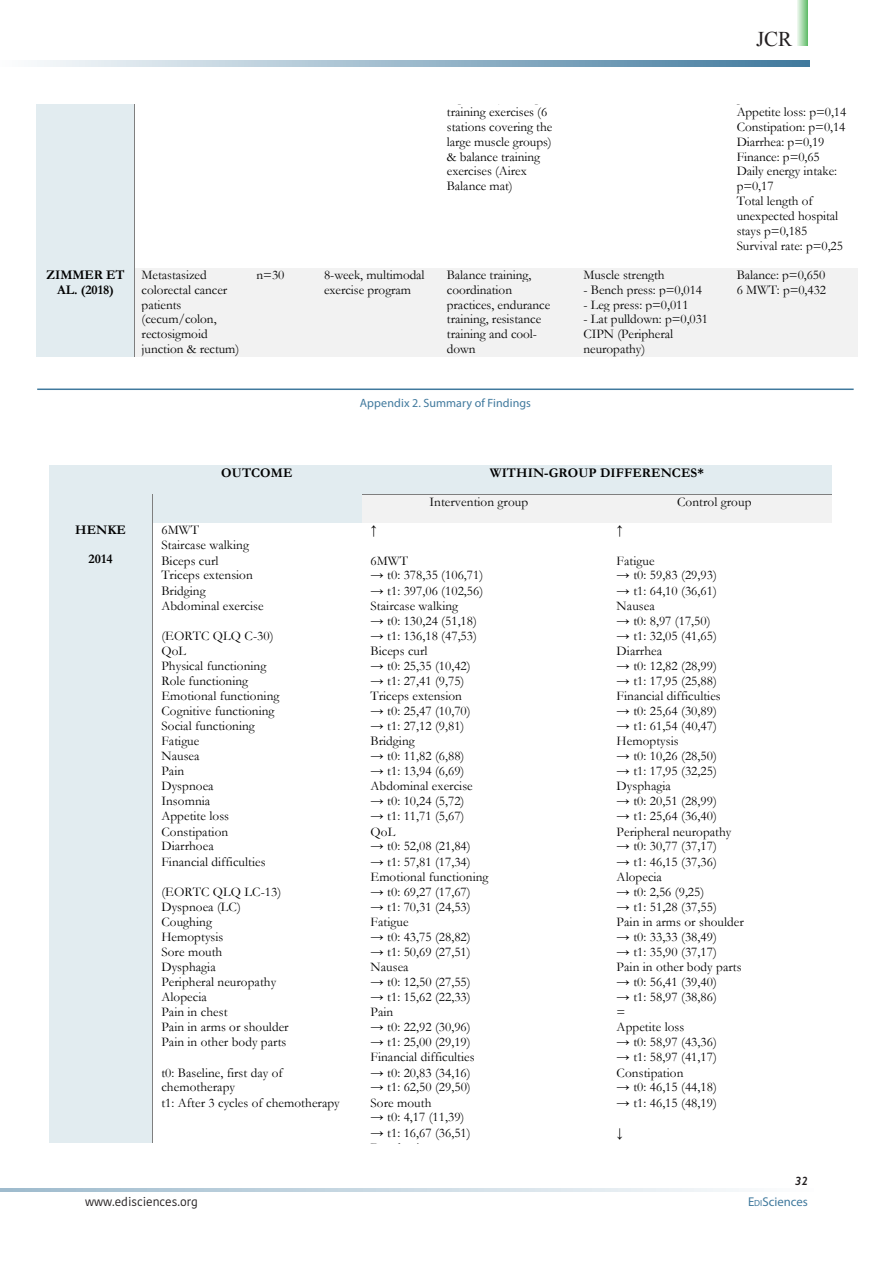
<style>
.page{position:relative;width:893px;height:1276px;background:#fff}
.page>*{position:absolute;margin:0;border:0;box-sizing:border-box;transform-origin:0 0}
.t1{font:21px "Times New Roman";color:#231f20}
.t2{font:13.2px/14.9px "Garamond";letter-spacing:.005em;color:#000}
.t3{font:700 13.2px/14.9px "Garamond";letter-spacing:.005em;color:#000;text-align:center}
.t4{font:12.75px "Myriad Pro";color:#40799d}
.didascalia_immagine{font:12px "Myriad Pro";letter-spacing:.005em;color:#40799d}
.t5{font:12px "Kohinoor Bangla";color:#231f20}
.t6{font:italic 600 12px "Gill Sans";color:#231f20}
.s1{font-size:8.85px}
</style>
<div class="page">
<hr style="left:37px;top:388px;width:817px;height:2px;background:#40799d">
<svg style="left:797px;top:0;width:11px;height:46px"></svg>
<svg style="left:37px;top:61px;width:772px;height:6px;background:#9ab8ca"></svg>
<hr style="left:0;top:1188px;width:813px;height:3px;background:#40799d">
<div style="left:37px;top:104px;width:97px;height:164px;background:#e2ecf0"></div>
<hr style="left:134px;top:104px;width:1px;height:164px;background:#7f7f7f">
<div style="left:37px;top:268px;width:97px;height:89px;background:#e2ecf0"></div>
<div style="left:134px;top:268px;width:116px;height:89px;background:#f2f2f2"></div>
<div style="left:250px;top:268px;width:67px;height:89px;background:#f2f2f2"></div>
<div style="left:317px;top:268px;width:123px;height:89px;background:#f2f2f2"></div>
<div style="left:440px;top:268px;width:128px;height:89px;background:#f2f2f2"></div>
<div style="left:568px;top:268px;width:154px;height:89px;background:#f2f2f2"></div>
<div style="left:722px;top:268px;width:135px;height:89px;background:#f2f2f2"></div>
<hr style="left:134px;top:268px;width:1px;height:89px;background:#7f7f7f">
<div style="left:49px;top:465px;width:103px;height:58px;background:#e2ecf0"></div>
<div style="left:152px;top:465px;width:210px;height:58px;background:#e2ecf0"></div>
<div style="left:362px;top:465px;width:470px;height:29px;background:#e2ecf0"></div>
<div style="left:362px;top:495px;width:234px;height:28px;background:#f2f2f2"></div>
<div style="left:596px;top:495px;width:236px;height:28px;background:#f2f2f2"></div>
<hr style="left:362px;top:494px;width:234px;height:1px;background:#7f7f7f">
<hr style="left:597px;top:494px;width:235px;height:1px;background:#7f7f7f">
<svg style="left:152px;top:494px;width:1px;height:29px"></svg>
<div style="left:49px;top:523px;width:103px;height:620px;background:#e2ecf0"></div>
<hr style="left:152px;top:523px;width:1px;height:620px;background:#7f7f7f">
<h1 class="t1" style="left:756px;top:25px;width:38px">JCR</h1>
<p class="t2" style="left:447px;top:105px;width:107px">training exercises (6 stations covering the large muscle groups) &amp; balance training exercises (Airex<br>Balance mat)</p>
<p class="t2" style="left:737px;top:104px;width:111px">Appetite loss: p=0,14<br>Constipation: p=0,14<br>Diarrhea: p=0,19<br>Finance: p=0,65<br>Daily energy intake: p=0,17<br>Total length of unexpected hospital stays p=0,185<br>Survival rate: p=0,25</p>
<p class="t3" style="left:46px;top:267px;width:80px">ZIMMER ET<br>AL. (2018)</p>
<p class="t2" style="left:142px;top:267px;width:99px">Metastasized colorectal cancer patients (cecum/colon, rectosigmoid junction &amp; rectum)</p>
<p class="t2" style="left:257px;top:267px;width:29px">n=30</p>
<p class="t2" style="left:324px;top:267px;width:102px">8-week, multimodal exercise program</p>
<p class="t2" style="left:447px;top:267px;width:105px">Balance training, coordination practices, endurance training, resistance training and cool&shy;down</p>
<p class="t2" style="left:584px;top:267px;width:83px">Muscle strength</p>
<p class="t2" style="left:584px;top:282px;width:120px">- Bench press: p=0,014</p>
<p class="t2" style="left:584px;top:297px;width:106px">- Leg press: p=0,011</p>
<p class="t2" style="left:584px;top:312px;width:126px">- Lat pulldown: p=0,031<br>CIPN (Peripheral neuropathy)</p>
<p class="didascalia_immagine" style="left:360px;top:395px;width:173px">Appendix 2. Summary of Findings</p>
<p class="t2" style="left:737px;top:267px;width:91px">Balance: p=0,650<br>6 MWT: p=0,432</p>
<p class="t3" style="left:221px;top:465px;width:73px">OUTCOME</p>
<p class="t3" style="left:490px;top:465px;width:216px">WITHIN-GROUP DIFFERENCES*</p>
<p class="t2" style="left:429px;top:494px;width:100px">Intervention group</p>
<p class="t2" style="left:677px;top:494px;width:76px">Control group</p>
<p class="t3" style="left:75px;top:516px;width:52px;line-height:28.5px">HENKE<br>2014</p>
<p class="t2" style="left:161px;top:522px;width:104px">6MWT<br>Staircase walking<br>Biceps curl<br>Triceps extension<br>Bridging<br>Abdominal exercise</p>
<p class="t2" style="left:161px;top:628px;width:120px">(EORTC QLQ C-30)<br>QoL<br>Physical functioning<br>Role functioning<br>Emotional functioning<br>Cognitive functioning<br>Social functioning<br>Fatigue<br>Nausea<br>Pain<br>Dyspnoea<br>Insomnia<br>Appetite loss<br>Constipation<br>Diarrhoea<br>Financial difficulties</p>
<p class="t2" style="left:161px;top:884px;width:129px">(EORTC QLQ LC-13)<br>Dyspnoea (LC)<br>Coughing<br>Hemoptysis<br>Sore mouth<br>Dysphagia<br>Peripheral neuropathy<br>Alopecia<br>Pain in chest<br>Pain in arms or shoulder<br>Pain in other body parts</p>
<p class="t2" style="left:161px;top:1064px;width:180px">t0: Baseline, first day of chemotherapy<br>t1: After 3 cycles of chemotherapy</p>
<p class="t5" style="left:85px;top:1193px;width:114px">www.edisciences.org</p>
<p class="t3" style="left:371px;top:523px;width:8px">↑</p>
<p class="t2" style="left:371px;top:553px;width:39px">6MWT</p>
<p class="t2" style="left:371px;top:567px;width:114px">→ t0: 378,35 (106,71)</p>
<p class="t2" style="left:371px;top:583px;width:114px">→ t1: 397,06 (102,56)<br>Staircase walking</p>
<p class="t2" style="left:371px;top:613px;width:108px">→ t0: 130,24 (51,18)</p>
<p class="t2" style="left:371px;top:627px;width:108px;line-height:15.3px">→ t1: 136,18 (47,53)<br>Biceps curl</p>
<p class="t2" style="left:371px;top:658px;width:102px">→ t0: 25,35 (10,42)</p>
<p class="t2" style="left:371px;top:673px;width:95px">→ t1: 27,41 (9,75)<br>Triceps extension</p>
<p class="t2" style="left:371px;top:703px;width:102px">→ t0: 25,47 (10,70)</p>
<p class="t2" style="left:371px;top:718px;width:95px;line-height:15.3px">→ t1: 27,12 (9,81)<br>Bridging</p>
<p class="t2" style="left:371px;top:748px;width:95px">→ t0: 11,82 (6,88)</p>
<p class="t2" style="left:371px;top:763px;width:104px">→ t1: 13,94 (6,69)<br>Abdominal exercise</p>
<p class="t2" style="left:371px;top:793px;width:95px">→ t0: 10,24 (5,72)</p>
<p class="t2" style="left:371px;top:808px;width:95px;line-height:15.3px">→ t1: 11,71 (5,67)<br>QoL</p>
<p class="t2" style="left:371px;top:838px;width:102px">→ t0: 52,08 (21,84)</p>
<p class="t2" style="left:371px;top:854px;width:120px">→ t1: 57,81 (17,34)<br>Emotional functioning</p>
<p class="t2" style="left:371px;top:884px;width:102px">→ t0: 69,27 (17,67)</p>
<p class="t2" style="left:371px;top:898px;width:102px;line-height:15.3px">→ t1: 70,31 (24,53)<br>Fatigue</p>
<p class="t2" style="left:371px;top:929px;width:102px">→ t0: 43,75 (28,82)</p>
<p class="t2" style="left:371px;top:944px;width:102px">→ t1: 50,69 (27,51)<br>Nausea</p>
<p class="t2" style="left:371px;top:974px;width:102px">→ t0: 12,50 (27,55)</p>
<p class="t2" style="left:371px;top:989px;width:102px;line-height:15.3px">→ t1: 15,62 (22,33)<br>Pain</p>
<p class="t2" style="left:371px;top:1019px;width:102px">→ t0: 22,92 (30,96)</p>
<p class="t2" style="left:371px;top:1034px;width:106px">→ t1: 25,00 (29,19)<br>Financial difficulties</p>
<p class="t2" style="left:371px;top:1064px;width:102px">→ t0: 20,83 (34,16)</p>
<p class="t2" style="left:371px;top:1079px;width:102px;line-height:15.3px">→ t1: 62,50 (29,50)<br>Sore mouth</p>
<p class="t2" style="left:371px;top:1109px;width:95px">→ t0: 4,17 (11,39)</p>
<p class="t2" style="left:371px;top:1125px;width:102px">→ t1: 16,67 (36,51)</p>
<p class="t2" style="left:617px;top:522px;width:8px">↑</p>
<p class="t2" style="left:617px;top:553px;width:39px">Fatigue</p>
<p class="t2" style="left:617px;top:567px;width:102px">→ t0: 59,83 (29,93)</p>
<p class="t2" style="left:617px;top:583px;width:102px">→ t1: 64,10 (36,61)<br>Nausea</p>
<p class="t2" style="left:617px;top:613px;width:95px">→ t0: 8,97 (17,50)</p>
<p class="t2" style="left:617px;top:627px;width:102px;line-height:15.3px">→ t1: 32,05 (41,65)<br>Diarrhea</p>
<p class="t2" style="left:617px;top:658px;width:102px">→ t0: 12,82 (28,99)</p>
<p class="t2" style="left:617px;top:673px;width:106px">→ t1: 17,95 (25,88)<br>Financial difficulties</p>
<p class="t2" style="left:617px;top:703px;width:102px">→ t0: 25,64 (30,89)</p>
<p class="t2" style="left:617px;top:718px;width:102px;line-height:15.3px">→ t1: 61,54 (40,47)<br>Hemoptysis</p>
<p class="t2" style="left:617px;top:748px;width:102px">→ t0: 10,26 (28,50)</p>
<p class="t2" style="left:617px;top:763px;width:102px">→ t1: 17,95 (32,25)<br>Dysphagia</p>
<p class="t2" style="left:617px;top:793px;width:102px">→ t0: 20,51 (28,99)</p>
<p class="t2" style="left:617px;top:808px;width:116px;line-height:15.3px">→ t1: 25,64 (36,40)<br>Peripheral neuropathy</p>
<p class="t2" style="left:617px;top:838px;width:102px">→ t0: 30,77 (37,17)</p>
<p class="t2" style="left:617px;top:854px;width:102px">→ t1: 46,15 (37,36)<br>Alopecia</p>
<p class="t2" style="left:617px;top:884px;width:89px">→ t0: 2,56 (9,25)</p>
<p class="t2" style="left:617px;top:898px;width:129px;line-height:15.3px">→ t1: 51,28 (37,55)<br>Pain in arms or shoulder</p>
<p class="t2" style="left:617px;top:929px;width:102px">→ t0: 33,33 (38,49)</p>
<p class="t2" style="left:617px;top:944px;width:127px">→ t1: 35,90 (37,17)<br>Pain in other body parts</p>
<p class="t2" style="left:617px;top:974px;width:102px">→ t0: 56,41 (39,40)</p>
<p class="t2" style="left:617px;top:989px;width:102px">→ t1: 58,97 (38,86) =<br>Appetite loss</p>
<p class="t2" style="left:617px;top:1034px;width:102px">→ t0: 58,97 (43,36)</p>
<p class="t2" style="left:617px;top:1049px;width:102px;line-height:15.3px">→ t1: 58,97 (41,17)<br>Constipation</p>
<p class="t2" style="left:617px;top:1079px;width:102px">→ t0: 46,15 (44,18)</p>
<p class="t2" style="left:617px;top:1094px;width:102px">→ t1: 46,15 (48,19)</p>
<p class="t2" style="left:617px;top:1125px;width:8px">↓</p>
<p class="t6" style="left:795px;top:1173px;width:14px">32</p>
<p class="t4" style="left:748px;top:1194px;width:61px">E<span class="s1">di</span>Sciences</p>
</div>
